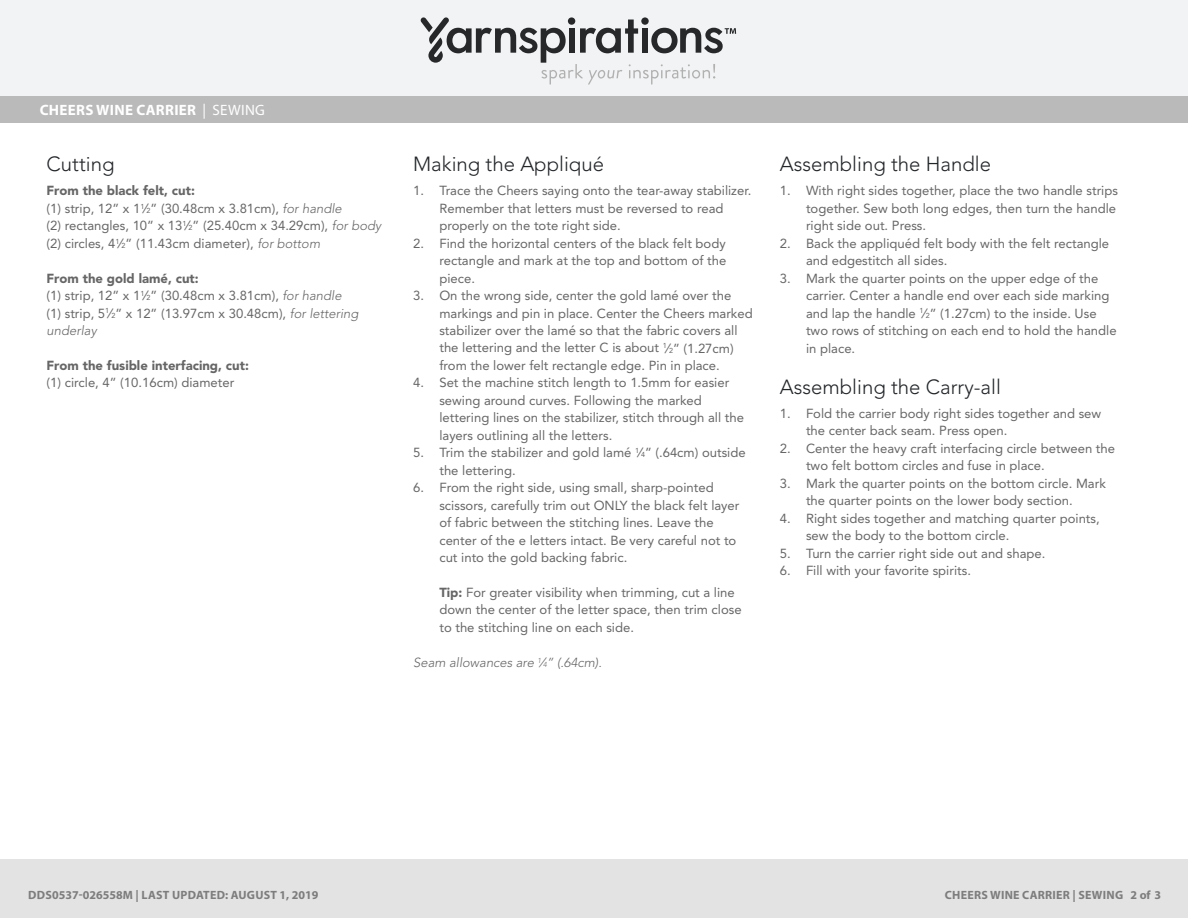
<style>
.page{position:relative;width:1188px;height:918px;background:#fff}
.page>*{position:absolute;margin:0;border:0;box-sizing:border-box;transform-origin:0 0}
.t1{font:300 20.4px "Avenir LT Std";color:#232629}
.Head{font:700 15px "Myriad Pro";letter-spacing:.02em;color:#fff}
.t2{font:13.05px/17.4px "Avenir LT Std";color:#666}
.t3{font:900 13.05px/17.4px "Avenir LT Std";color:#666}
.t4{font:italic 300 13.05px "Avenir LT Std";color:#666}
.t5{font:700 12px "Myriad Pro";letter-spacing:.02em;color:#7d7d7d}
.s1{font-weight:400}
.s2{font-weight:900}
.s3{font-size:7.2px}
.s4{font-weight:300;font-style:italic}
</style>
<div class="page">
<div style="left:0;top:0;width:1188px;height:98px;background:#f2f3f4"></div>
<svg style="left:421px;top:17px;width:315px;height:68px"></svg>
<div style="left:0;top:96px;width:1188px;height:27px;background:#bbbaba"></div>
<div style="left:0;top:860px;width:1188px;height:58px;background:#e4e3e3"></div>
<p class="Head" style="left:40px;top:100px;width:227px">CHEERS WINE CARRIER <span class="s1">| SEWING</span></p>
<p class="t1" style="left:47px;top:152px;width:69px">Cutting</p>
<p class="t2" style="left:47px;top:182px;width:336px"><span class="s2">From the black felt, cut:<br></span>(1) strip, 12” x 1<sup>1</sup>⁄<span class="s3">2</span>” (30.48cm x 3.81cm), <span class="s4">for handle<br></span>(2) rectangles, 10” x 13<sup>1</sup>⁄<span class="s3">2</span>” (25.40cm x 34.29cm), <span class="s4">for body </span>(2) circles, 4<sup>1</sup>⁄<span class="s3">2</span>” (11.43cm diameter), <span class="s4">for bottom</span></p>
<p class="t2" style="left:47px;top:270px;width:314px"><span class="s2">From the gold lamé, cut:<br></span>(1) strip, 12” x 1<sup>1</sup>⁄<span class="s3">2</span>” (30.48cm x 3.81cm), <span class="s4">for handle </span>(1) strip, 5<sup>1</sup>⁄<span class="s3">2</span>” x 12” (13.97cm x 30.48cm), <span class="s4">for lettering underlay</span></p>
<p class="t3" style="left:47px;top:357px;width:204px">From the fusible interfacing, cut: <span class="s1">(1) circle, 4” (10.16cm) diameter</span></p>
<p class="t1" style="left:413px;top:152px;width:192px">Making the Appliqué</p>
<p class="t2" style="left:439px;top:182px;width:314px;text-indent:-26px">1. Trace the Cheers saying onto the tear-away stabilizer.<br>Remember that letters must be reversed to read properly on the tote right side.</p>
<p class="t2" style="left:439px;top:235px;width:289px;text-align:justify;text-indent:-26px">2. Find the horizontal centers of the black felt body rectangle and mark at the top and bottom of the piece.</p>
<p class="t2" style="left:439px;top:287px;width:315px;text-indent:-26px">3. On the wrong side, center the gold lamé over the markings and pin in place. Center the Cheers marked stabilizer over the lamé so that the fabric covers all the lettering and the letter C is about <sup>1</sup>⁄<span class="s3">2</span>” (1.27cm) from the lower felt rectangle edge. Pin in place.</p>
<p class="t2" style="left:439px;top:374px;width:306px;text-indent:-26px">4. Set the machine stitch length to 1.5mm for easier sewing around curves. Following the marked lettering lines on the stabilizer, stitch through all the layers outlining all the letters.</p>
<p class="t2" style="left:439px;top:444px;width:308px;text-indent:-26px">5. Trim the stabilizer and gold lamé <sup>1</sup>⁄<span class="s3">4</span>” (.64cm) outside the lettering.</p>
<p class="t2" style="left:439px;top:479px;width:302px;text-indent:-26px">6. From the right side, using small, sharp-pointed scissors, carefully trim out ONLY the black felt layer of fabric between the stitching lines. Leave the center of the e letters intact. Be very careful not to cut into the gold backing fabric.</p>
<p class="t2" style="left:439px;top:584px;width:304px"><span class="s2">Tip:</span> For greater visibility when trimming, cut a line down the center of the letter space, then trim close to the stitching line on each side.</p>
<p class="t4" style="left:413px;top:655px;width:190px">Seam allowances are <sup>1</sup>⁄<span class="s3">4</span>” (.64cm).</p>
<p class="t1" style="left:780px;top:152px;width:213px">Assembling the Handle</p>
<p class="t2" style="left:806px;top:182px;width:313px;text-indent:-26px">1. With right sides together, place the two handle strips together. Sew both long edges, then turn the handle right side out. Press.</p>
<p class="t2" style="left:806px;top:235px;width:305px;text-indent:-26px">2. Back the appliquéd felt body with the felt rectangle and edgestitch all sides.</p>
<p class="t2" style="left:806px;top:270px;width:312px;text-indent:-26px">3. Mark the quarter points on the upper edge of the carrier. Center a handle end over each side marking and lap the handle <sup>1</sup>⁄<span class="s3">2</span>” (1.27cm) to the inside. Use two rows of stitching on each end to hold the handle in place.</p>
<p class="t1" style="left:780px;top:375px;width:223px">Assembling the Carry-all</p>
<p class="t2" style="left:806px;top:405px;width:297px;text-indent:-26px">1. Fold the carrier body right sides together and sew the center back seam. Press open.</p>
<p class="t2" style="left:806px;top:440px;width:311px;text-indent:-26px">2. Center the heavy craft interfacing circle between the two felt bottom circles and fuse in place.</p>
<p class="t2" style="left:780px;top:475px;width:328px;text-align:center">3. Mark the quarter points on the bottom circle. Mark the quarter points on the lower body section.</p>
<p class="t2" style="left:806px;top:510px;width:295px;text-indent:-26px">4. Right sides together and matching quarter points, sew the body to the bottom circle.</p>
<p class="t2" style="left:780px;top:545px;width:267px">5. Turn the carrier right side out and shape.</p>
<p class="t2" style="left:780px;top:562px;width:193px">6. Fill with your favorite spirits.</p>
<p class="t5" style="left:28px;top:887px;width:292px">DDS0537-026558M | LAST UPDATED: AUGUST 1, 2019</p>
<p class="t5" style="left:945px;top:887px;width:218px">CHEERS WINE CARRIER | SEWING 2 of 3</p>
</div>
